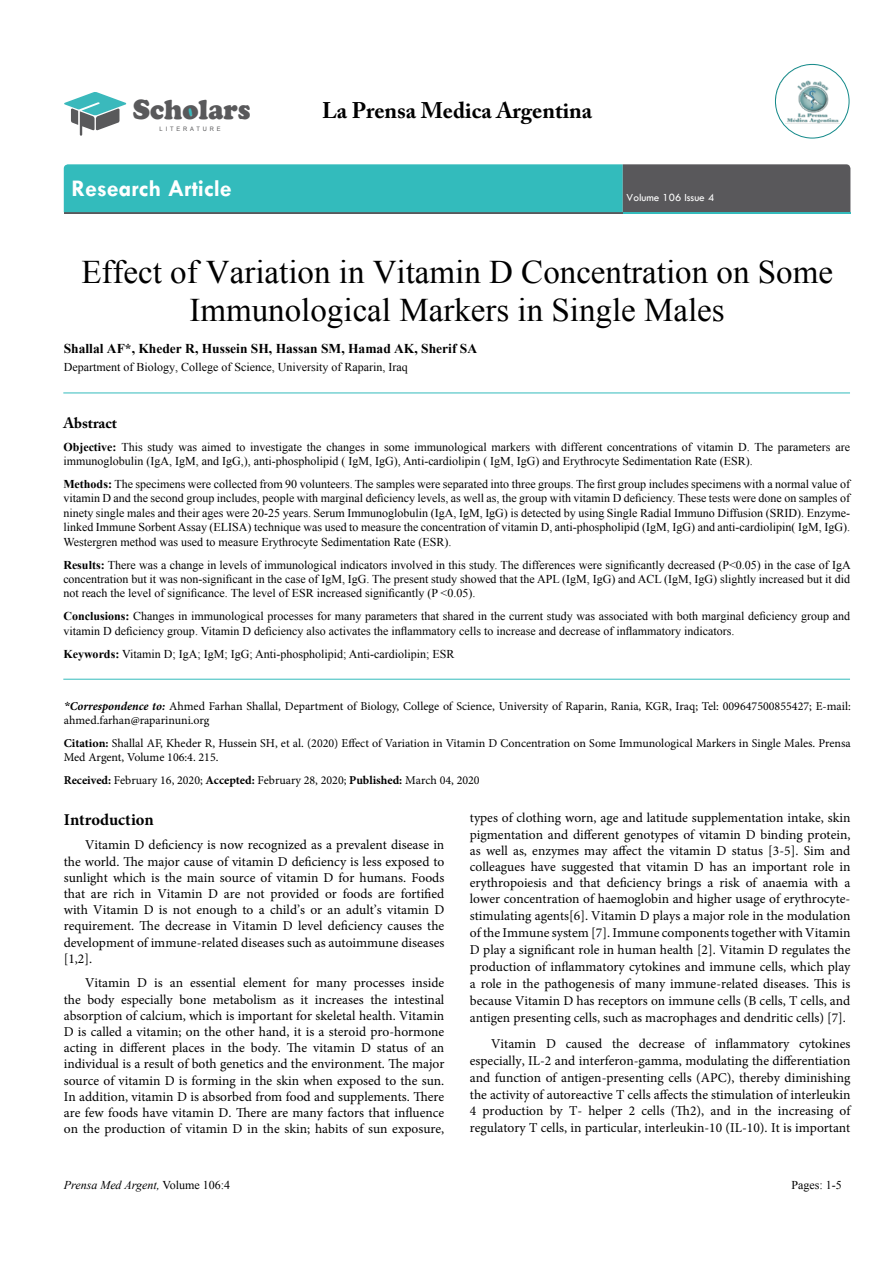
<style>
.page{position:relative;width:893px;height:1263px;background:#fff}
.page>*{position:absolute;margin:0;border:0;box-sizing:border-box;transform-origin:0 0}
.t1{font:33px/37.5px "Times New Roman";color:#000;text-align:center}
.t2{font:900 28.65px "Cooper";color:#59595b;scale:.94 1}
.t3{font:700 24px "Tw Cen";color:#fff}
.t4{font:700 22.5px "Adobe Caslon Pro";color:#000}
.t5{font:700 16.5px "Minion Pro";letter-spacing:-.005em;color:#000}
.t6{font:700 15px "Adobe Caslon Pro";color:#000}
.t7{font:13.5px/16.2px "Minion Pro";color:#000;text-align:justify}
.t8{font:700 13.5px "Times New Roman";color:#000}
.t9{font:12px/14.4px "Times New Roman";color:#000}
.t10{font:12px/14.4px "Minion Pro";color:#000}
.t11{font:italic 12px "Times New Roman";color:#000}
.t12{font:11.25px "Tw Cen";color:#fff}
.t13{font:6.15px "Arial";letter-spacing:.5em;color:#59595b;scale:.94 1}
.s1{font-weight:700}
.s2{font-family:"Times New Roman";font-weight:700;font-style:italic}
.s3{font-weight:700;font-style:italic}
.s4{font-style:normal}
</style>
<div class="page">
<svg style="left:64px;top:164px;width:786px;height:49px;background:#3f9ea0"></svg>
<svg style="left:64px;top:92px;width:63px;height:44px"></svg>
<div style="left:185px;top:108px;width:8px;height:9px;background:#3ab9bc;border-radius:50%"></div>
<img style="left:776px;top:66px;width:72px;height:71px;border-radius:36px">
<div style="left:775px;top:64px;width:74px;height:74px;border:1px solid #128989;border-radius:50%"></div>
<hr style="left:63px;top:679px;width:787px;height:1px;background:#33bbbc">
<hr style="left:63px;top:393px;width:787px;height:1px;background:#33bbbc">
<h2 class="t2" style="left:133px;top:93px;width:127px">Scholars</h2>
<p class="t13" style="left:160px;top:124px;width:66px">LITERATURE</p>
<h3 class="t3" style="left:71px;top:174px;width:162px">Research Article</h3>
<h3 class="t4" style="left:322px;top:97px;width:272px">La Prensa Medica Argentina</h3>
<p class="t12" style="left:627px;top:191px;width:89px">Volume 106 Issue 4</p>
<h1 class="t1" style="left:81px;top:253px;width:753px">Effect of Variation in Vitamin D Concentration on Some<br>Immunological Markers in Single Males</h1>
<p class="t8" style="left:64px;top:339px;width:415px">Shallal AF*, Kheder R, Hussein SH, Hassan SM, Hamad AK, Sherif SA</p>
<p class="t9" style="left:64px;top:360px;width:345px">Department of Biology, College of Science, University of Raparin, Iraq</p>
<p class="t6" style="left:63px;top:414px;width:55px">Abstract</p>
<p class="t9" style="left:63px;top:439px;width:788px"><span class="s1">Objective:</span> This study was aimed to investigate the changes in some immunological markers with different concentrations of vitamin D. The parameters are immunoglobulin (IgA, IgM, and IgG,), anti-phospholipid ( IgM, IgG), Anti-cardiolipin ( IgM, IgG) and Erythrocyte Sedimentation Rate (ESR).</p>
<p class="t9" style="left:63px;top:477px;width:788px;text-align:justify"><span class="s1">Methods:</span> The specimens were collected from 90 volunteers. The samples were separated into three groups. The first group includes specimens with a normal value of vitamin D and the second group includes, people with marginal deficiency levels, as well as, the group with vitamin D deficiency. These tests were done on samples of ninety single males and their ages were 20-25 years. Serum Immunoglobulin (IgA, IgM, IgG) is detected by using Single Radial Immuno Diffusion (SRID). Enzyme&shy;linked Immune Sorbent Assay (ELISA) technique was used to measure the concentration of vitamin D, anti-phospholipid (IgM, IgG) and anti-cardiolipin( IgM, IgG).<br>Westergren method was used to measure Erythrocyte Sedimentation Rate (ESR).</p>
<p class="t9" style="left:63px;top:557px;width:789px;text-align:justify"><span class="s1">Results:</span> There was a change in levels of immunological indicators involved in this study. The differences were significantly decreased (P&lt;0.05) in the case of IgA concentration but it was non-significant in the case of IgM, IgG. The present study showed that the APL (IgM, IgG) and ACL (IgM, IgG) slightly increased but it did not reach the level of significance. The level of ESR increased significantly (P &lt;0.05).</p>
<p class="t9" style="left:63px;top:609px;width:788px"><span class="s1">Conclusions:</span> Changes in immunological processes for many parameters that shared in the current study was associated with both marginal deficiency group and vitamin D deficiency group. Vitamin D deficiency also activates the inflammatory cells to increase and decrease of inflammatory indicators.</p>
<p class="t9" style="left:63px;top:646px;width:393px"><span class="s1">Keywords:</span> Vitamin D; IgA; IgM; IgG; Anti-phospholipid; Anti-cardiolipin; ESR</p>
<p class="t10" style="left:64px;top:699px;width:788px"><span class="s2">*</span><span class="s3">Correspondence to:</span> Ahmed Farhan Shallal, Department of Biology, College of Science, University of Raparin, Rania, KGR, Iraq; Tel: 009647500855427; E-mail: ahmed.farhan@raparinuni.org</p>
<p class="t10" style="left:64px;top:736px;width:788px"><span class="s1">Citation:</span> Shallal AF, Kheder R, Hussein SH, et al. (2020) Effect of Variation in Vitamin D Concentration on Some Immunological Markers in Single Males. Prensa<br>Med Argent, Volume 106:4. 215.</p>
<p class="t10" style="left:64px;top:773px;width:417px"><span class="s1">Received:</span> February 16, 2020; <span class="s1">Accepted:</span> February 28, 2020; <span class="s1">Published:</span> March 04, 2020</p>
<p class="t7" style="left:470px;top:810px;width:382px;line-height:16.6px">types of clothing worn, age and latitude supplementation intake, skin pigmentation and different genotypes of vitamin D binding protein, as well as, enzymes may affect the vitamin D status [3-5]. Sim and colleagues have suggested that vitamin D has an important role in erythropoiesis and that deficiency brings a risk of anaemia with a lower concentration of haemoglobin and higher usage of erythrocyte&shy;stimulating agents[6]. Vitamin D plays a major role in the modulation of the Immune system [7]. Immune components together with Vitamin D play a significant role in human health [2]. Vitamin D regulates the production of inflammatory cytokines and immune cells, which play a role in the pathogenesis of many immune-related diseases. This is because Vitamin D has receptors on immune cells (B cells, T cells, and antigen presenting cells, such as macrophages and dendritic cells) [7].</p>
<p class="t7" style="left:470px;top:1035px;width:382px;line-height:17px;text-indent:21px">Vitamin D caused the decrease of inflammatory cytokines especially, IL-2 and interferon-gamma, modulating the differentiation and function of antigen-presenting cells (APC), thereby diminishing the activity of autoreactive T cells affects the stimulation of interleukin 4 production by T- helper 2 cells (Th2), and in the increasing of regulatory T cells, in particular, interleukin-10 (IL-10). It is important</p>
<p class="t5" style="left:64px;top:808px;width:91px">Introduction</p>
<p class="t7" style="left:64px;top:837px;width:382px;text-indent:21px">Vitamin D deficiency is now recognized as a prevalent disease in the world. The major cause of vitamin D deficiency is less exposed to sunlight which is the main source of vitamin D for humans. Foods that are rich in Vitamin D are not provided or foods are fortified with Vitamin D is not enough to a child’s or an adult’s vitamin D requirement. The decrease in Vitamin D level deficiency causes the development of immune-related diseases such as autoimmune diseases [1,2].</p>
<p class="t7" style="left:64px;top:975px;width:382px;text-indent:21px">Vitamin D is an essential element for many processes inside the body especially bone metabolism as it increases the intestinal absorption of calcium, which is important for skeletal health. Vitamin D is called a vitamin; on the other hand, it is a steroid pro-hormone acting in different places in the body. The vitamin D status of an individual is a result of both genetics and the environment. The major source of vitamin D is forming in the skin when exposed to the sun.<br>In addition, vitamin D is absorbed from food and supplements. There are few foods have vitamin D. There are many factors that influence on the production of vitamin D in the skin; habits of sun exposure,</p>
<p class="t11" style="left:64px;top:1177px;width:168px">Prensa Med Argent, <span class="s4">Volume 106:4</span></p>
<p class="t9" style="left:791px;top:1178px;width:52px">Pages: 1-5</p>
</div>
